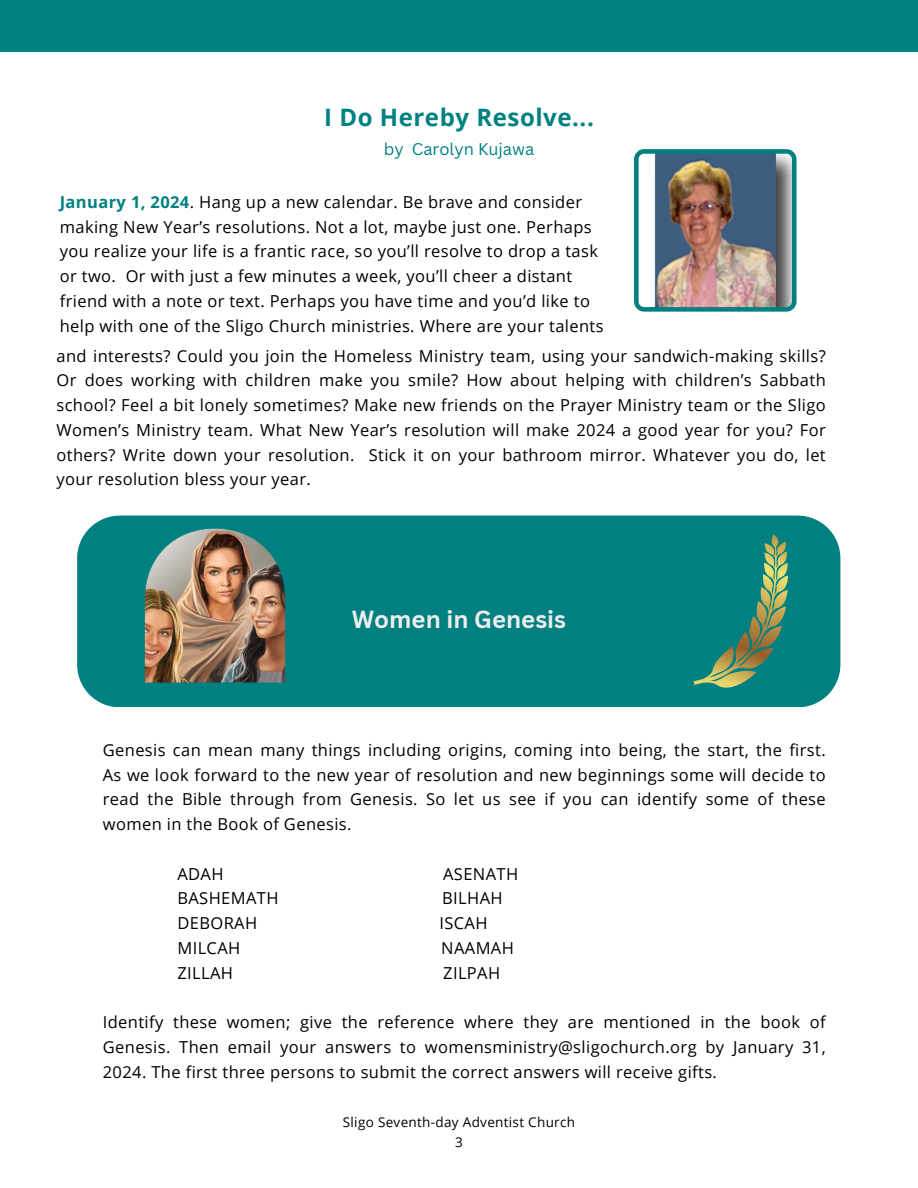
<style>
.page{position:relative;width:918px;height:1188px;background:#fff}
.page>*{position:absolute;margin:0;border:0;box-sizing:border-box;transform-origin:0 0}
.t1{font:700 24px "Open Sans";letter-spacing:.025em;color:#008080}
.t2{font:700 24px "Canva Sans";color:#ededed}
.t3{font:16.5px/24.8px "Open Sans";letter-spacing:.025em;color:#000;text-align:justify}
.t4{font:16.5px "Canva Sans";color:#008080}
.t5{font:13.5px "Open Sans";letter-spacing:.025em;color:#000}
.s1{font-weight:700;color:#008080}
</style>
<div class="page">
<div style="left:0;top:0;width:918px;height:52px;background:#008080"></div>
<img style="left:634px;top:149px;width:163px;height:163px">
<div style="left:77px;top:516px;width:763px;height:191px;background:#008080"></div>
<img style="left:144px;top:528px;width:142px;height:155px">
<svg style="left:694px;top:534px;width:94px;height:154px;background:#308874"></svg>
<p class="t1" style="left:324px;top:101px;width:271px">I Do Hereby Resolve...</p>
<p class="t4" style="left:384px;top:137px;width:152px">by Carolyn Kujawa</p>
<p class="t3" style="left:60px;top:189px;width:545px;text-align:left"><span class="s1">January 1, 2024</span>. Hang up a new calendar. Be brave and consider making New Year’s resolutions. Not a lot, maybe just one. Perhaps you realize your life is a frantic race, so you’ll resolve to drop a task or two. Or with just a few minutes a week, you’ll cheer a distant friend with a note or text. Perhaps you have time and you’d like to help with one of the Sligo Church ministries. Where are your talents</p>
<p class="t3" style="left:56px;top:343px;width:771px">and interests? Could you join the Homeless Ministry team, using your sandwich-making skills?<br>Or does working with children make you smile? How about helping with children’s Sabbath school? Feel a bit lonely sometimes? Make new friends on the Prayer Ministry team or the Sligo Women’s Ministry team. What New Year’s resolution will make 2024 a good year for you? For others? Write down your resolution. Stick it on your bathroom mirror. Whatever you do, let your resolution bless your year.</p>
<p class="t2" style="left:352px;top:602px;width:216px">Women in Genesis</p>
<p class="t3" style="left:103px;top:737px;width:724px">Genesis can mean many things including origins, coming into being, the start, the first.<br>As we look forward to the new year of resolution and new beginnings some will decide to read the Bible through from Genesis. So let us see if you can identify some of these women in the Book of Genesis.</p>
<p class="t3" style="left:177px;top:861px;width:48px">ADAH</p>
<p class="t3" style="left:443px;top:861px;width:77px">ASENATH</p>
<p class="t3" style="left:177px;top:886px;width:103px">BASHEMATH</p>
<p class="t3" style="left:442px;top:886px;width:62px">BILHAH</p>
<p class="t3" style="left:177px;top:910px;width:81px">DEBORAH</p>
<p class="t3" style="left:439px;top:910px;width:50px">ISCAH</p>
<p class="t3" style="left:177px;top:935px;width:64px">MILCAH</p>
<p class="t3" style="left:441px;top:935px;width:74px">NAAMAH</p>
<p class="t3" style="left:177px;top:960px;width:57px">ZILLAH</p>
<p class="t3" style="left:443px;top:960px;width:58px">ZILPAH</p>
<p class="t3" style="left:103px;top:1009px;width:724px">Identify these women; give the reference where they are mentioned in the book of Genesis. Then email your answers to womensministry@sligochurch.org by January 31, 2024. The first three persons to submit the correct answers will receive gifts.</p>
<p class="t5" style="left:343px;top:1112px;width:234px">Sligo Seventh-day Adventist Church</p>
<p class="t5" style="left:455px;top:1133px;width:9px">3</p>
</div>
